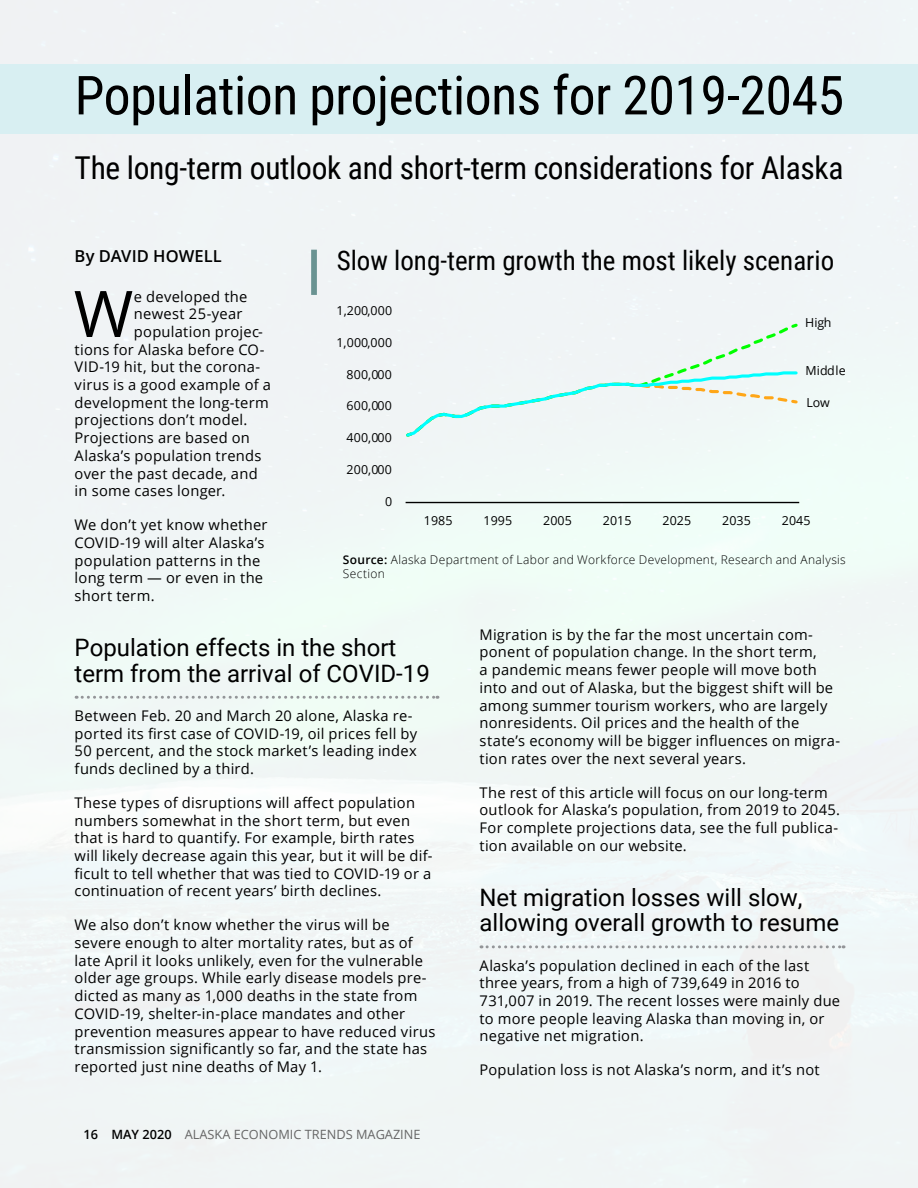
<style>
.page{position:relative;width:918px;height:1188px;background:#fff}
.page>*{position:absolute;margin:0;border:0;box-sizing:border-box;transform-origin:0 0}
.Text{font:64.35px "Open Sans";color:#000}
.Page_Header_-_Blue{font:53.85px "Roboto Condensed";letter-spacing:-.01em;color:#000}
.Page_Header_-_Blue-2{font:31.5px "Roboto Condensed";letter-spacing:-.01em;color:#000}
.Exhibit_heads{font:27px "Roboto Condensed";color:#000}
.Article_subheads{font:24px/25.5px "Roboto";color:#000}
.Byline{font:600 16.5px "Open Sans";color:#000}
.Text-2{font:14.7px/17.7px "Open Sans";letter-spacing:.015em;color:#000}
.t1{font:12.75px "Open Sans";color:#666}
.t2{font:12.45px "Open Sans";letter-spacing:.01em;color:#000}
.Text-3{font:300 12px/14px "Open Sans";letter-spacing:.025em;color:#000}
.s1{font-weight:600}
.s2{font-weight:600;color:#000}
</style>
<div class="page">
<div style="left:311px;top:250px;width:6px;height:45px;background:#6a9392"></div>
<div style="left:0;top:64px;width:918px;height:69px;background:#d7eff2"></div>
<hr style="left:406px;top:502px;width:393px;height:1px;background:#000">
<div style="left:404px;top:321px;width:396px;height:118px;background:#f0f5f6"></div>
<svg style="left:76px;top:696px;width:362px;height:3px"></svg>
<svg style="left:481px;top:945px;width:363px;height:3px"></svg>
<p class="Page_Header_-_Blue" style="left:75px;top:58px;width:771px">Population projections for 2019-2045</p>
<p class="Page_Header_-_Blue-2" style="left:75px;top:146px;width:770px">The long-term outlook and short-term considerations for Alaska</p>
<p class="Exhibit_heads" style="left:337px;top:242px;width:499px">Slow long-term growth the most likely scenario</p>
<p class="Byline" style="left:75px;top:245px;width:149px">By DAVID HOWELL</p>
<p class="Text" style="left:74px;top:270px;width:61px">W</p>
<p class="Text-2" style="left:134px;top:287px;width:115px">e developed the</p>
<p class="t2" style="left:336px;top:302px;width:57px">1,200,000</p>
<p class="Text-2" style="left:134px;top:305px;width:110px">newest 25-year</p>
<p class="Text-2" style="left:134px;top:322px;width:130px">population projec-</p>
<p class="Text-2" style="left:75px;top:340px;width:191px">tions for Alaska before CO-</p>
<p class="Text-2" style="left:75px;top:358px;width:187px">VID-19 hit, but the corona-</p>
<p class="Text-2" style="left:75px;top:376px;width:198px">virus is a good example of a</p>
<p class="Text-2" style="left:75px;top:393px;width:196px">development the long-term</p>
<p class="Text-2" style="left:75px;top:411px;width:174px">projections don’t model.</p>
<p class="Text-2" style="left:75px;top:429px;width:177px">Projections are based on</p>
<p class="Text-2" style="left:75px;top:446px;width:188px">Alaska’s population trends</p>
<p class="Text-2" style="left:75px;top:464px;width:185px">over the past decade, and</p>
<p class="Text-2" style="left:75px;top:482px;width:152px">in some cases longer.</p>
<p class="Text-2" style="left:75px;top:516px;width:194px">We don’t yet know whether<br>COVID-19 will alter Alaska’s population patterns in the long term — or even in the short term.</p>
<p class="Article_subheads" style="left:75px;top:634px;width:357px">Population effects in the short term from the arrival of COVID-19</p>
<p class="Text-2" style="left:75px;top:706px;width:344px">Between Feb. 20 and March 20 alone, Alaska re&shy;ported its first case of COVID-19, oil prices fell by 50 percent, and the stock market’s leading index funds declined by a third.</p>
<p class="Text-2" style="left:75px;top:793px;width:360px">These types of disruptions will affect population numbers somewhat in the short term, but even that is hard to quantify. For example, birth rates will likely decrease again this year, but it will be dif&shy;ficult to tell whether that was tied to COVID-19 or a continuation of recent years’ birth declines.</p>
<p class="Text-2" style="left:75px;top:916px;width:362px">We also don’t know whether the virus will be severe enough to alter mortality rates, but as of late April it looks unlikely, even for the vulnerable older age groups. While early disease models pre&shy;dicted as many as 1,000 deaths in the state from COVID-19, shelter-in-place mandates and other prevention measures appear to have reduced virus transmission significantly so far, and the state has reported just nine deaths of May 1.</p>
<p class="t2" style="left:805px;top:314px;width:28px">High</p>
<p class="t2" style="left:806px;top:362px;width:42px">Middle</p>
<p class="t2" style="left:336px;top:334px;width:57px">1,000,000</p>
<p class="t2" style="left:347px;top:365px;width:47px">800,000</p>
<p class="t2" style="left:807px;top:394px;width:25px">Low</p>
<p class="t2" style="left:347px;top:397px;width:47px">600,000</p>
<p class="t2" style="left:347px;top:429px;width:47px">400,000</p>
<p class="t2" style="left:347px;top:461px;width:47px">200,000</p>
<p class="t2" style="left:385px;top:493px;width:9px">0</p>
<p class="t2" style="left:424px;top:512px;width:30px">1985</p>
<p class="t2" style="left:483px;top:512px;width:30px">1995</p>
<p class="t2" style="left:543px;top:512px;width:30px">2005</p>
<p class="t2" style="left:603px;top:512px;width:30px">2015</p>
<p class="t2" style="left:662px;top:512px;width:30px">2025</p>
<p class="t2" style="left:722px;top:512px;width:30px">2035</p>
<p class="t2" style="left:782px;top:512px;width:30px">2045</p>
<p class="Text-3" style="left:343px;top:553px;width:505px"><span class="s1">Source:</span> Alaska Department of Labor and Workforce Development, Research and Analysis<br>Section</p>
<p class="Text-2" style="left:480px;top:625px;width:362px">Migration is by the far the most uncertain com&shy;ponent of population change. In the short term,<br>a pandemic means fewer people will move both into and out of Alaska, but the biggest shift will be among summer tourism workers, who are largely nonresidents. Oil prices and the health of the state’s economy will be bigger influences on migra&shy;tion rates over the next several years.</p>
<p class="Text-2" style="left:480px;top:783px;width:362px">The rest of this article will focus on our long-term outlook for Alaska’s population, from 2019 to 2045.<br>For complete projections data, see the full publica&shy;tion available on our website.</p>
<p class="Article_subheads" style="left:480px;top:884px;width:361px">Net migration losses will slow, allowing overall growth to resume</p>
<p class="Text-2" style="left:480px;top:956px;width:362px">Alaska’s population declined in each of the last three years, from a high of 739,649 in 2016 to 731,007 in 2019. The recent losses were mainly due to more people leaving Alaska than moving in, or negative net migration.</p>
<p class="Text-2" style="left:480px;top:1061px;width:342px">Population loss is not Alaska’s norm, and it’s not</p>
<p class="t1" style="left:84px;top:1126px;width:338px"><span class="s2">16 MAY 2020</span> ALASKA ECONOMIC TRENDS MAGAZINE</p>
</div>
